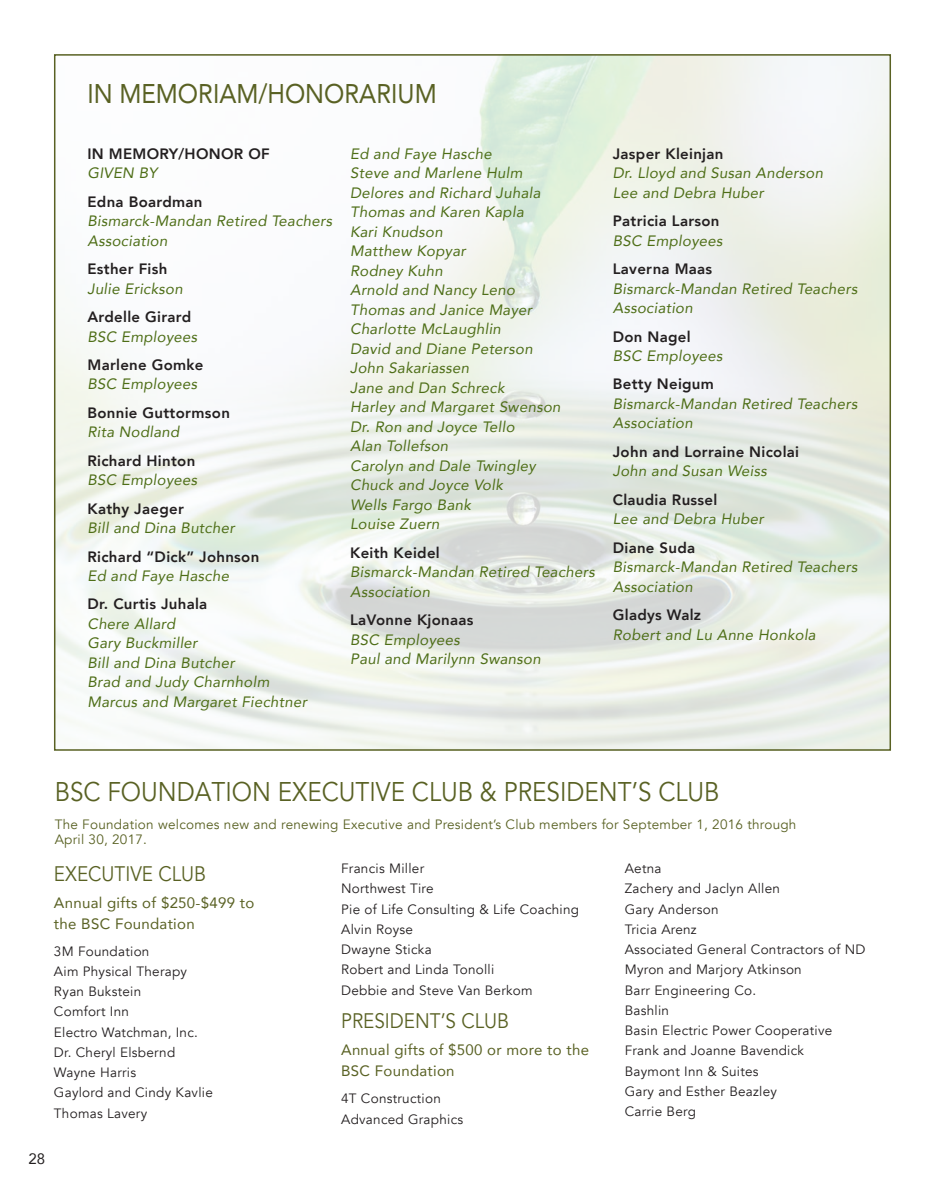
<style>
.page{position:relative;width:945px;height:1188px;background:#fff}
.page>*{position:absolute;margin:0;border:0;box-sizing:border-box;transform-origin:0 0}
.t1{font:27px "Avenir";color:#596123;scale:.9 1}
.t2{font:27px "Avenir";color:#596123;scale:.9 1}
.t3{font:21px "Avenir";color:#596123;scale:.9 1}
.t4{font:italic 15px/19.5px "Avenir";letter-spacing:.02em;color:#4e6e17}
.t5{font:800 15px/19.5px "Avenir";letter-spacing:.02em;color:#231f20}
.t6{font:15px/21px "Avenir";letter-spacing:.02em;color:#596123}
.t7{font:15px "Avenir";color:#231f20}
.t8{font:13.5px "Avenir";letter-spacing:.02em;color:#231f20}
.t9{font:13.5px/15px "Avenir";letter-spacing:.02em;color:#596123}
.s1{font-weight:400;font-style:italic;color:#4e6e17}
.s2{font-weight:800;font-style:normal;color:#231f20}
</style>
<div class="page">
<p class="t2" style="left:87px;top:72px;width:390px">IN MEMORIAM/HONORARIUM</p>
<p class="t5" style="left:87px;top:144px;width:184px">IN MEMORY/HONOR OF<br><span class="s1">GIVEN BY</span></p>
<p class="t4" style="left:87px;top:192px;width:246px"><span class="s2">Edna Boardman<br></span>Bismarck-Mandan Retired Teachers<br>Association</p>
<p class="t4" style="left:87px;top:259px;width:97px"><span class="s2">Esther Fish<br></span>Julie Erickson</p>
<p class="t5" style="left:87px;top:307px;width:111px">Ardelle Girard<br><span class="s1">BSC Employees</span></p>
<p class="t5" style="left:87px;top:355px;width:118px">Marlene Gomke<br><span class="s1">BSC Employees</span></p>
<p class="t5" style="left:87px;top:403px;width:144px">Bonnie Guttormson<br><span class="s1">Rita Nodland</span></p>
<p class="t5" style="left:87px;top:451px;width:111px">Richard Hinton<br><span class="s1">BSC Employees</span></p>
<p class="t4" style="left:87px;top:499px;width:149px"><span class="s2">Kathy Jaeger<br></span>Bill and Dina Butcher</p>
<p class="t5" style="left:87px;top:547px;width:173px">Richard “Dick” Johnson<br><span class="s1">Ed and Faye Hasche</span></p>
<p class="t4" style="left:87px;top:594px;width:221px"><span class="s2">Dr. Curtis Juhala<br></span>Chere Allard<br>Gary Buckmiller<br>Bill and Dina Butcher<br>Brad and Judy Charnholm<br>Marcus and Margaret Fiechtner</p>
<p class="t4" style="left:350px;top:144px;width:212px">Ed and Faye Hasche<br>Steve and Marlene Hulm<br>Delores and Richard Juhala<br>Thomas and Karen Kapla<br>Kari Knudson<br>Matthew Kopyar<br>Rodney Kuhn<br>Arnold and Nancy Leno<br>Thomas and Janice Mayer<br>Charlotte McLaughlin<br>David and Diane Peterson<br>John Sakariassen<br>Jane and Dan Schreck<br>Harley and Margaret Swenson<br>Dr. Ron and Joyce Tello<br>Alan Tollefson<br>Carolyn and Dale Twingley<br>Chuck and Joyce Volk<br>Wells Fargo Bank<br>Louise Zuern</p>
<p class="t4" style="left:350px;top:543px;width:246px"><span class="s2">Keith Keidel<br></span>Bismarck-Mandan Retired Teachers<br>Association</p>
<p class="t4" style="left:350px;top:610px;width:192px"><span class="s2">LaVonne Kjonaas<br></span>BSC Employees<br>Paul and Marilynn Swanson</p>
<p class="t4" style="left:613px;top:144px;width:212px"><span class="s2">Jasper Kleinjan<br></span>Dr. Lloyd and Susan Anderson<br>Lee and Debra Huber</p>
<p class="t5" style="left:613px;top:211px;width:111px">Patricia Larson<br><span class="s1">BSC Employees</span></p>
<p class="t4" style="left:613px;top:259px;width:246px"><span class="s2">Laverna Maas<br></span>Bismarck-Mandan Retired Teachers<br>Association</p>
<p class="t4" style="left:613px;top:326px;width:111px"><span class="s2">Don Nagel<br></span>BSC Employees</p>
<p class="t4" style="left:613px;top:374px;width:246px"><span class="s2">Betty Neigum<br></span>Bismarck-Mandan Retired Teachers<br>Association</p>
<p class="t5" style="left:613px;top:442px;width:188px">John and Lorraine Nicolai<br><span class="s1">John and Susan Weiss</span></p>
<p class="t4" style="left:613px;top:490px;width:153px"><span class="s2">Claudia Russel<br></span>Lee and Debra Huber</p>
<p class="t4" style="left:613px;top:538px;width:246px"><span class="s2">Diane Suda<br></span>Bismarck-Mandan Retired Teachers<br>Association</p>
<p class="t4" style="left:613px;top:605px;width:204px"><span class="s2">Gladys Walz<br></span>Robert and Lu Anne Honkola</p>
<p class="t1" style="left:55px;top:776px;width:740px">BSC FOUNDATION EXECUTIVE CLUB &amp; PRESIDENT’S CLUB</p>
<p class="t9" style="left:55px;top:817px;width:743px">The Foundation welcomes new and renewing Executive and President’s Club members for September 1, 2016 through<br>April 30, 2017.</p>
<p class="t3" style="left:54px;top:861px;width:170px">EXECUTIVE CLUB</p>
<p class="t6" style="left:54px;top:892px;width:202px">Annual gifts of $250-$499 to the BSC Foundation</p>
<p class="t8" style="left:54px;top:943px;width:97px">3M Foundation</p>
<p class="t8" style="left:54px;top:963px;width:135px">Aim Physical Therapy</p>
<p class="t8" style="left:54px;top:983px;width:89px">Ryan Bukstein</p>
<p class="t8" style="left:54px;top:1004px;width:77px">Comfort Inn</p>
<p class="t8" style="left:54px;top:1024px;width:146px">Electro Watchman, Inc.</p>
<p class="t8" style="left:54px;top:1044px;width:123px">Dr. Cheryl Elsbernd</p>
<p class="t8" style="left:54px;top:1064px;width:84px">Wayne Harris</p>
<p class="t8" style="left:54px;top:1085px;width:160px">Gaylord and Cindy Kavlie</p>
<p class="t8" style="left:54px;top:1105px;width:95px">Thomas Lavery</p>
<p class="t8" style="left:341px;top:860px;width:84px">Francis Miller</p>
<p class="t8" style="left:341px;top:881px;width:94px">Northwest Tire</p>
<p class="t8" style="left:341px;top:901px;width:240px">Pie of Life Consulting &amp; Life Coaching</p>
<p class="t8" style="left:341px;top:921px;width:73px">Alvin Royse</p>
<p class="t8" style="left:341px;top:941px;width:92px">Dwayne Sticka</p>
<p class="t8" style="left:341px;top:962px;width:155px">Robert and Linda Tonolli</p>
<p class="t8" style="left:341px;top:982px;width:193px">Debbie and Steve Van Berkom</p>
<p class="t3" style="left:341px;top:1009px;width:188px">PRESIDENT’S CLUB</p>
<p class="t6" style="left:341px;top:1039px;width:249px">Annual gifts of $500 or more to the<br>BSC Foundation</p>
<p class="t8" style="left:341px;top:1091px;width:101px">4T Construction</p>
<p class="t8" style="left:341px;top:1111px;width:124px">Advanced Graphics</p>
<p class="t8" style="left:625px;top:860px;width:38px">Aetna</p>
<p class="t8" style="left:625px;top:881px;width:157px">Zachery and Jaclyn Allen</p>
<p class="t8" style="left:625px;top:901px;width:95px">Gary Anderson</p>
<p class="t8" style="left:625px;top:921px;width:73px">Tricia Arenz</p>
<p class="t8" style="left:625px;top:941px;width:242px">Associated General Contractors of ND</p>
<p class="t8" style="left:625px;top:962px;width:179px">Myron and Marjory Atkinson</p>
<p class="t8" style="left:625px;top:982px;width:133px">Barr Engineering Co.</p>
<p class="t8" style="left:625px;top:1002px;width:46px">Bashlin</p>
<p class="t8" style="left:625px;top:1022px;width:209px">Basin Electric Power Cooperative</p>
<p class="t8" style="left:625px;top:1043px;width:181px">Frank and Joanne Bavendick</p>
<p class="t8" style="left:625px;top:1063px;width:135px">Baymont Inn &amp; Suites</p>
<p class="t8" style="left:625px;top:1083px;width:154px">Gary and Esther Beazley</p>
<p class="t8" style="left:625px;top:1103px;width:73px">Carrie Berg</p>
<p class="t7" style="left:28px;top:1147px;width:18px">28</p>
</div>
